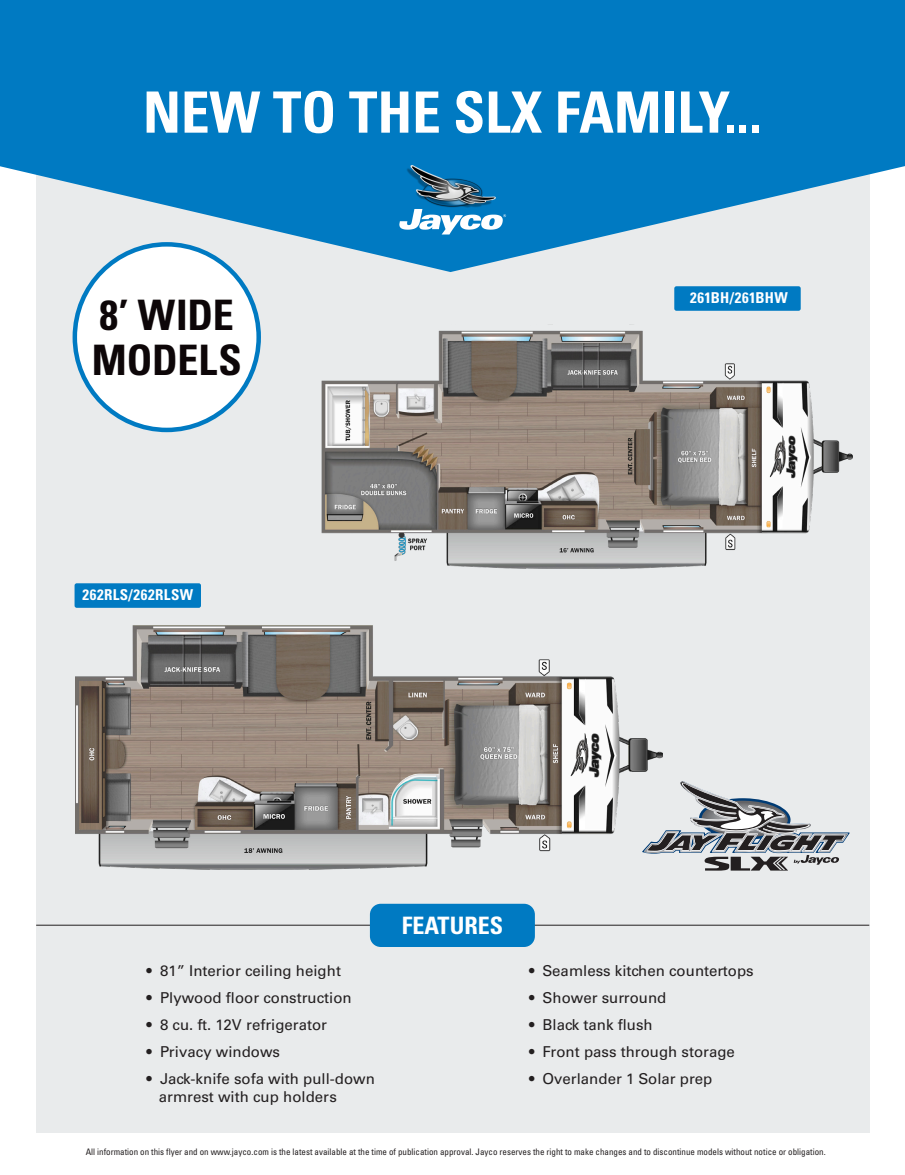
<style>
.page{position:relative;width:905px;height:1175px;background:#fff}
.page>*{position:absolute;margin:0;border:0;box-sizing:border-box;transform-origin:0 0}
.t1{font:700 condensed 57px "Univers LT Std";color:#fff}
.t2{font:700 condensed 42px "Univers LT Std";letter-spacing:-.005em;color:#0d0608}
.t3{font:700 condensed 24px "Univers LT Std";color:#fff}
.t4{font:15px "Univers LT Std";color:#231f20}
.t5{font:700 condensed 15px "Univers LT Std";letter-spacing:.025em;color:#fff}
.t6{font:condensed 9px "Univers LT Std";color:#231f20}
</style>
<div class="page">
<div style="left:37px;top:142px;width:832px;height:991px;background:#e9ebec"></div>
<div style="left:75px;top:244px;width:184px;height:186px;background:#fff;border-radius:50%"></div>
<hr style="left:36px;top:924px;width:833px;height:1px;background:#231f20">
<div style="left:370px;top:903px;width:165px;height:44px;background:#007ac2;border-radius:11px"></div>
<img style="left:321px;top:330px;width:531px;height:238px">
<svg style="left:0;top:0;width:904px;height:272px;fill:#007ac2"></svg>
<svg style="left:399px;top:209px;width:107px;height:25px"></svg>
<img style="left:405px;top:156px;width:92px;height:71px">
<div style="left:75px;top:583px;width:126px;height:25px;background:#007ac2;border-radius:2px"></div>
<img style="left:75px;top:625px;width:587px;height:244px">
<div style="left:674px;top:286px;width:126px;height:25px;background:#007ac2;border-radius:2px"></div>
<svg style="left:642px;top:780px;width:207px;height:90px"></svg>
<p class="t1" style="left:143px;top:77px;width:620px">NEW TO THE SLX FAMILY...</p>
<p class="t2" style="left:99px;top:289px;width:136px">8’ WIDE</p>
<p class="t2" style="left:92px;top:334px;width:151px">MODELS</p>
<p class="t5" style="left:82px;top:585px;width:112px">262RLS/262RLSW</p>
<p class="t5" style="left:690px;top:289px;width:99px">261BH/261BHW</p>
<p class="t4" style="left:146px;top:962px;width:196px">• 81” Interior ceiling height</p>
<p class="t4" style="left:146px;top:989px;width:207px">• Plywood floor construction</p>
<p class="t4" style="left:146px;top:1016px;width:182px">• 8 cu. ft. 12V refrigerator</p>
<p class="t4" style="left:146px;top:1043px;width:135px">• Privacy windows</p>
<p class="t4" style="left:146px;top:1070px;width:230px">• Jack-knife sofa with pull-down</p>
<p class="t4" style="left:159px;top:1088px;width:179px">armrest with cup holders</p>
<p class="t3" style="left:402px;top:910px;width:103px">FEATURES</p>
<p class="t4" style="left:529px;top:962px;width:226px">• Seamless kitchen countertops</p>
<p class="t4" style="left:529px;top:989px;width:139px">• Shower surround</p>
<p class="t4" style="left:529px;top:1016px;width:125px">• Black tank flush</p>
<p class="t4" style="left:529px;top:1043px;width:207px">• Front pass through storage</p>
<p class="t4" style="left:529px;top:1070px;width:185px">• Overlander 1 Solar prep</p>
<p class="t6" style="left:86px;top:1145px;width:741px">All information on this flyer and on www.jayco.com is the latest available at the time of publication approval. Jayco reserves the right to make changes and to discontinue models without notice or obligation.</p>
</div>
